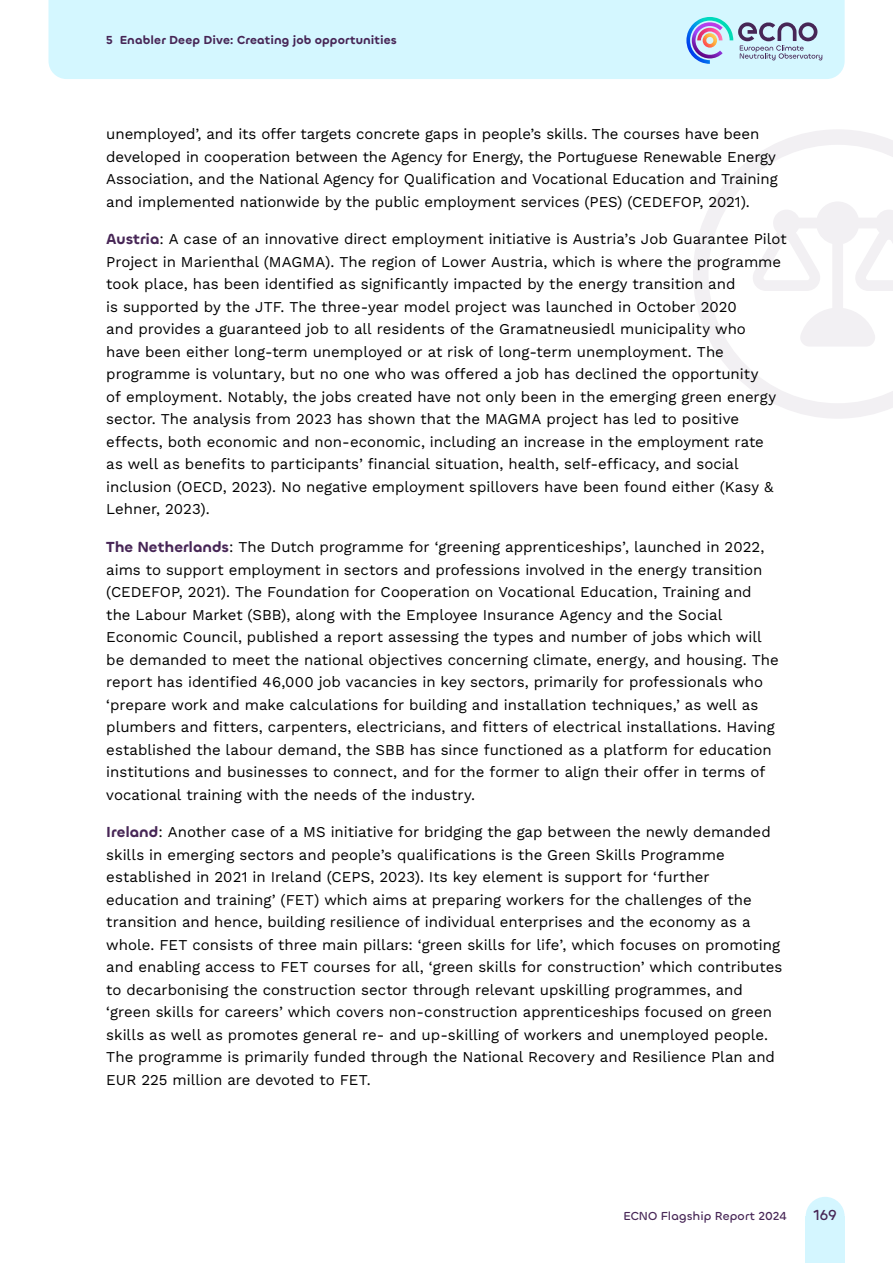
<style>
.page{position:relative;width:893px;height:1263px;background:#fff}
.page>*{position:absolute;margin:0;border:0;box-sizing:border-box;transform-origin:0 0}
.Bodytext{font:15px/22.5px "Work Sans";color:#000}
.t1{font:500 15px "Chillax";color:#472656}
.t2{font:600 12px "Chillax";letter-spacing:.01em;color:#472656}
.t3{font:500 12px "Chillax";letter-spacing:.005em;color:#472656}
.s1{font-family:"Chillax";font-weight:600;color:#472656}
</style>
<div class="page">
<svg style="left:693px;top:129px;width:200px;height:290px"></svg>
<svg style="left:752px;top:201px;width:141px;height:146px"></svg>
<div style="left:48px;top:0;width:797px;height:79px;background:#d4f7ff"></div>
<div style="left:806px;top:1216px;width:39px;height:47px;background:#d4f6ff"></div>
<div style="left:806px;top:1197px;width:39px;height:39px;background:#d4f6ff;border-radius:50%"></div>
<svg style="left:686px;top:17px;width:136px;height:47px;background:#b1c5dc"></svg>
<p class="t2" style="left:106px;top:33px;width:292px">5 Enabler Deep Dive: Creating job opportunities</p>
<p class="Bodytext" style="left:106px;top:122px;width:673px">unemployed’, and its offer targets concrete gaps in people’s skills. The courses have been developed in cooperation between the Agency for Energy, the Portuguese Renewable Energy Association, and the National Agency for Qualification and Vocational Education and Training and implemented nationwide by the public employment services (PES) (CEDEFOP, 2021).</p>
<p class="Bodytext" style="left:106px;top:227px;width:682px"><span class="s1">Austria</span>: A case of an innovative direct employment initiative is Austria’s Job Guarantee Pilot Project in Marienthal (MAGMA). The region of Lower Austria, which is where the programme took place, has been identified as significantly impacted by the energy transition and<br>is supported by the JTF. The three-year model project was launched in October 2020<br>and provides a guaranteed job to all residents of the Gramatneusiedl municipality who<br>have been either long-term unemployed or at risk of long-term unemployment. The programme is voluntary, but no one who was offered a job has declined the opportunity<br>of employment. Notably, the jobs created have not only been in the emerging green energy sector. The analysis from 2023 has shown that the MAGMA project has led to positive effects, both economic and non-economic, including an increase in the employment rate<br>as well as benefits to participants’ financial situation, health, self-efficacy, and social inclusion (OECD, 2023). No negative employment spillovers have been found either (Kasy &amp; Lehner, 2023).</p>
<p class="Bodytext" style="left:106px;top:535px;width:674px"><span class="s1">The Netherlands</span>: The Dutch programme for ‘greening apprenticeships’, launched in 2022, aims to support employment in sectors and professions involved in the energy transition (CEDEFOP, 2021). The Foundation for Cooperation on Vocational Education, Training and the Labour Market (SBB), along with the Employee Insurance Agency and the Social Economic Council, published a report assessing the types and number of jobs which will be demanded to meet the national objectives concerning climate, energy, and housing. The report has identified 46,000 job vacancies in key sectors, primarily for professionals who ‘prepare work and make calculations for building and installation techniques,’ as well as plumbers and fitters, carpenters, electricians, and fitters of electrical installations. Having established the labour demand, the SBB has since functioned as a platform for education institutions and businesses to connect, and for the former to align their offer in terms of vocational training with the needs of the industry.</p>
<p class="Bodytext" style="left:106px;top:820px;width:677px"><span class="s1">Ireland</span>: Another case of a MS initiative for bridging the gap between the newly demanded skills in emerging sectors and people’s qualifications is the Green Skills Programme established in 2021 in Ireland (CEPS, 2023). Its key element is support for ‘further education and training’ (FET) which aims at preparing workers for the challenges of the transition and hence, building resilience of individual enterprises and the economy as a whole. FET consists of three main pillars: ‘green skills for life’, which focuses on promoting and enabling access to FET courses for all, ‘green skills for construction’ which contributes to decarbonising the construction sector through relevant upskilling programmes, and ‘green skills for careers’ which covers non-construction apprenticeships focused on green skills as well as promotes general re- and up-skilling of workers and unemployed people.<br>The programme is primarily funded through the National Recovery and Resilience Plan and EUR 225 million are devoted to FET.</p>
<p class="t3" style="left:623px;top:1208px;width:165px">ECNO Flagship Report 2024</p>
<p class="t1" style="left:813px;top:1205px;width:25px">169</p>
</div>
